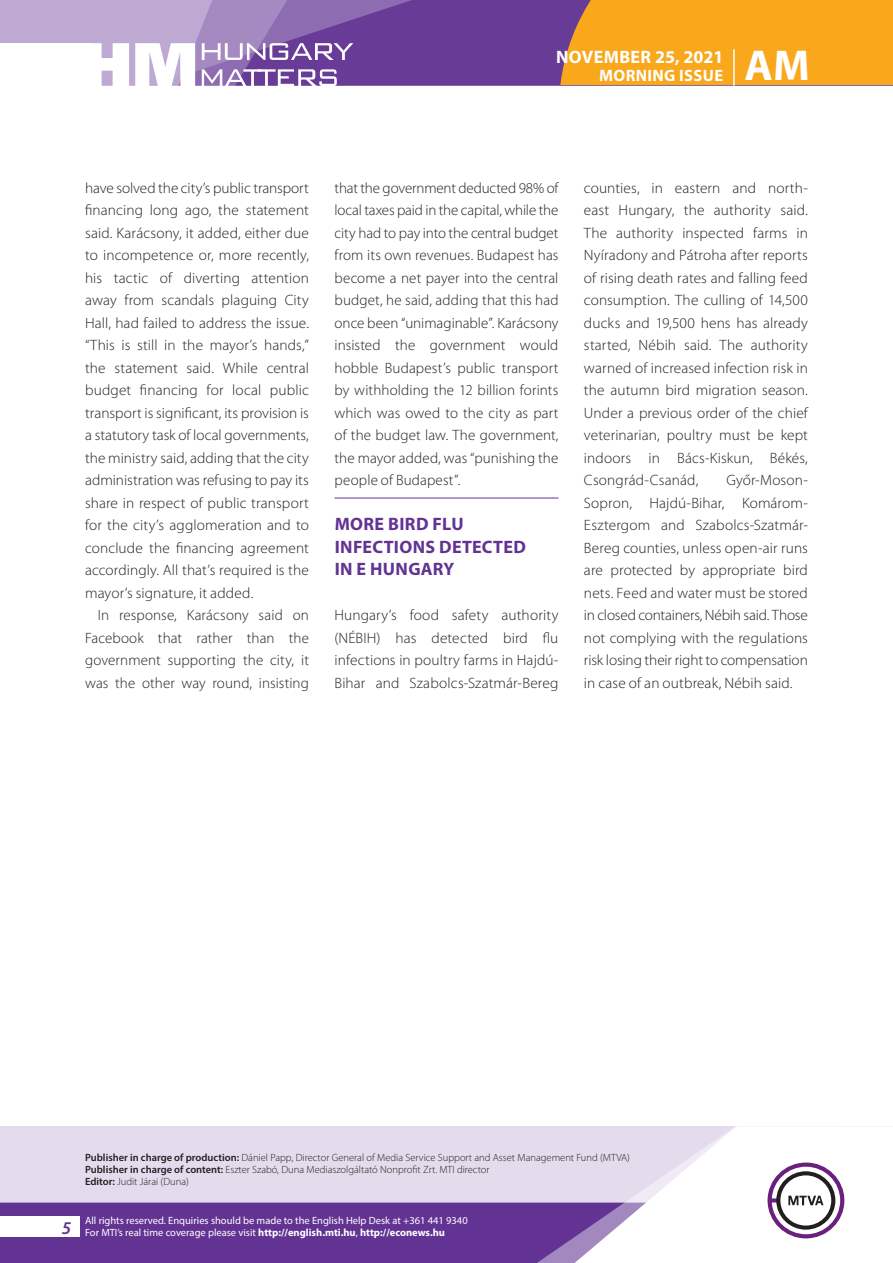
<style>
.page{position:relative;width:893px;height:1263px;background:#fff}
.page>*{position:absolute;margin:0;border:0;box-sizing:border-box;transform-origin:0 0}
.t1{font:700 43.35px "Myriad Pro";color:#fff}
._01_cimsor{font:700 18px/22.5px "Myriad Pro";letter-spacing:.02em;color:#623393}
.t2{font:700 18px "Myriad Pro";letter-spacing:.02em;color:#fff}
.t3{font:700 16.5px "Myriad Pro";letter-spacing:.02em;color:#fff}
._03_kenyer_szöveg-1{font:300 15px/22.5px "Myriad Pro";letter-spacing:.005em;color:#231f20;text-align:justify}
._03_kenyer_szöveg-2{font:300 15px/22.5px "Myriad Pro";letter-spacing:.01em;color:#231f20;text-align:justify}
.t4{font:300 10.5px "Myriad Pro";color:#231f20}
.t5{font:10.5px/12px "Myriad Pro";color:#fff}
.s1{font-weight:600}
.s2{font-weight:700}
</style>
<div class="page">
<div style="left:0;top:1126px;width:893px;height:137px;background:#e4dcec"></div>
<div style="left:0;top:1202px;width:506px;height:61px;background:#623393"></div>
<svg style="left:506px;top:1202px;width:69px;height:61px;background:#6b3e99"></svg>
<svg style="left:575px;top:1126px;width:318px;height:137px"></svg>
<div style="left:0;top:1216px;width:79px;height:20px;background:#fff"></div>
<div style="left:0;top:0;width:893px;height:85px;background:#683b97"></div>
<div style="left:560px;top:0;width:333px;height:85px;background:#f9a71b"></div>
<hr style="left:733px;top:49px;width:2px;height:37px;background:#fff">
<svg style="left:0;top:0;width:479px;height:86px"></svg>
<hr style="left:334px;top:498px;width:224px;height:1px;background:#623393">
<p class="t2" style="left:556px;top:45px;width:169px">NOVEMBER 25, 2021</p>
<p class="t3" style="left:599px;top:65px;width:125px">MORNING ISSUE</p>
<h1 class="t1" style="left:745px;top:37px;width:67px">AM</h1>
<p class="_03_kenyer_szöveg-1" style="left:85px;top:176px;width:225px">have solved the city’s public transport financing long ago, the statement said. Karácsony, it added, either due to incompetence or, more recently, his tactic of diverting attention away from scandals plaguing City Hall, had failed to address the issue. “This is still in the mayor’s hands,” the statement said. While central budget financing for local public transport is significant, its provision is a statutory task of local governments, the ministry said, adding that the city administration was refusing to pay its share in respect of public transport for the city’s agglomeration and to conclude the financing agreement accordingly. All that’s required is the mayor’s signature, it added.</p>
<p class="_03_kenyer_szöveg-2" style="left:85px;top:604px;width:225px;text-indent:13px">In response, Karácsony said on Facebook that rather than the government supporting the city, it was the other way round, insisting</p>
<p class="_03_kenyer_szöveg-2" style="left:334px;top:176px;width:225px">that the government deducted 98% of local taxes paid in the capital, while the city had to pay into the central budget from its own revenues. Budapest has become a net payer into the central budget, he said, adding that this had once been “unimaginable”. Karácsony insisted the government would hobble Budapest’s public transport by withholding the 12 billion forints which was owed to the city as part of the budget law. The government, the mayor added, was “punishing the people of Budapest”.</p>
<p class="_01_cimsor" style="left:335px;top:512px;width:193px">MORE BIRD FLU<br>INFECTIONS DETECTED<br>IN E HUNGARY</p>
<p class="_03_kenyer_szöveg-1" style="left:334px;top:604px;width:225px">Hungary’s food safety authority (NÉBIH) has detected bird flu infections in poultry farms in Hajdú-Bihar and Szabolcs-Szatmár-Bereg</p>
<p class="_03_kenyer_szöveg-1" style="left:584px;top:176px;width:225px">counties, in eastern and north&shy;east Hungary, the authority said.<br>The authority inspected farms in Nyíradony and Pátroha after reports of rising death rates and falling feed consumption. The culling of 14,500 ducks and 19,500 hens has already started, Nébih said. The authority warned of increased infection risk in the autumn bird migration season.<br>Under a previous order of the chief veterinarian, poultry must be kept indoors in Bács-Kiskun, Békés, Csongrád-Csanád,</p>
<p class="_03_kenyer_szöveg-1" style="left:584px;top:469px;width:225px;text-indent:143px">Győr-Moson-Sopron, Hajdú-Bihar, Komárom-Esztergom and Szabolcs-Szatmár-Bereg counties, unless open-air runs are protected by appropriate bird nets. Feed and water must be stored in closed containers, Nébih said. Those not complying with the regulations risk losing their right to compensation in case of an outbreak, Nébih said.</p>
<p class="t4" style="left:85px;top:1151px;width:546px"><span class="s1">Publisher in charge of production:</span> Dániel Papp, Director General of Media Service Support and Asset Management Fund (MTVA)</p>
<p class="t4" style="left:85px;top:1163px;width:406px"><span class="s1">Publisher in charge of content:</span> Eszter Szabó, Duna Mediaszolgáltató Nonprofit Zrt. MTI director</p>
<p class="t4" style="left:85px;top:1175px;width:105px"><span class="s1">Editor:</span> Judit Járai (Duna)</p>
<p class="t5" style="left:62px;top:1214px;width:407px;text-indent:23px">All rights reserved. Enquiries should be made to the English Help Desk at +361 441 9340<br><sup>5</sup> For MTI’s real time coverage please visit <span class="s2">http://english.mti.hu</span>, <span class="s2">http://econews.hu</span></p>
</div>
